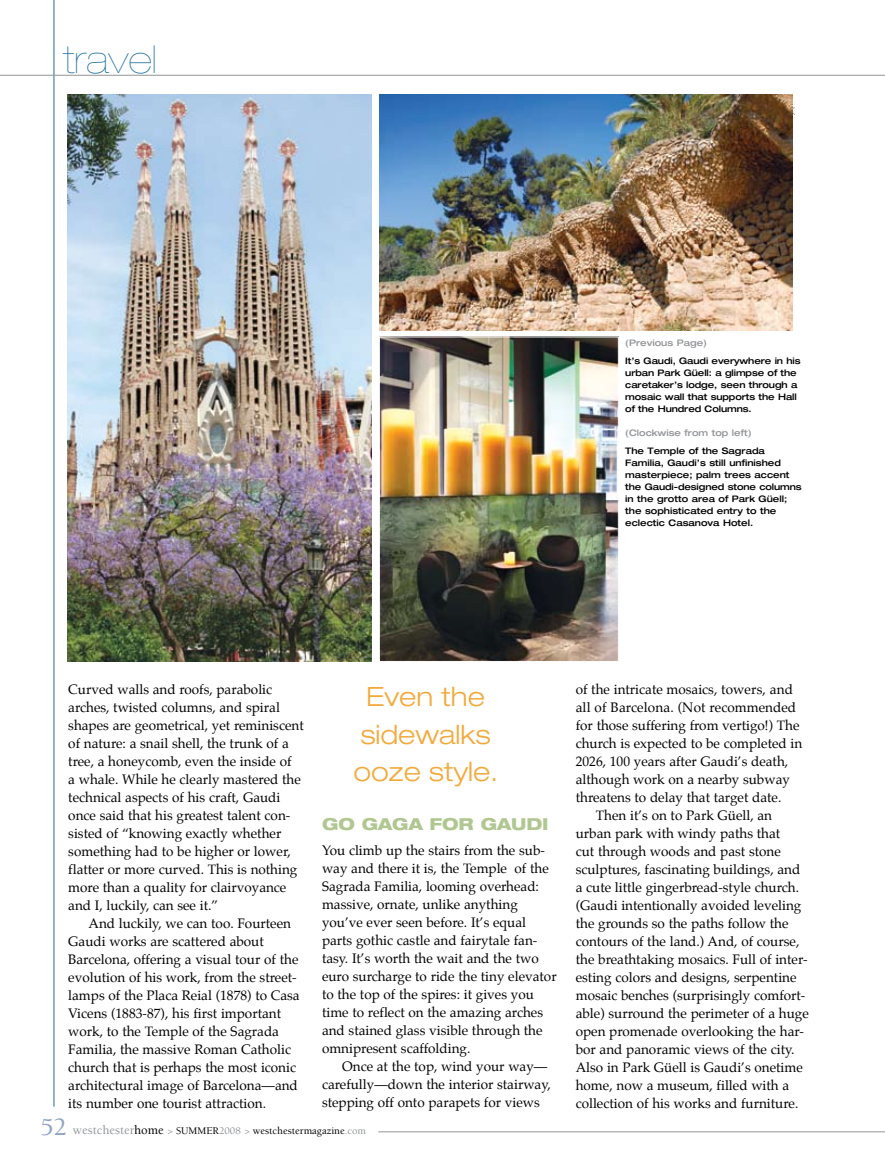
<style>
.page{position:relative;width:885px;height:1175px;background:#fff}
.page>*{position:absolute;margin:0;border:0;box-sizing:border-box;transform-origin:0 0}
.t1{font:200 expanded 38.55px "Helvetica Neue LT Std";color:#1b6c9e}
.t2{font:300 expanded 26.7px/37.5px "Helvetica Neue LT Std";color:#f2aa3d;text-align:center}
.t3{font:500 25.5px "Berkeley";color:#8ea4c4}
.t4{font:800 expanded 16.5px "Helvetica Neue LT Std";letter-spacing:-.005em;color:#b1c791}
.t5{font:13.5px/18px "Palatino";color:#000}
.t6{font:500 10.5px "Berkeley";color:#000}
.t7{font:500 expanded 9px/12px "Helvetica Neue LT Std";letter-spacing:-.01em;color:#000}
.t8{font:500 expanded 9px "Helvetica Neue LT Std";color:#939598}
.s1{font-size:12.75px;color:#939598}
.s2{font-size:12.75px}
.s3{color:#939598}
</style>
<div class="page">
<hr style="left:54px;top:0;width:1px;height:1106px;background:#1b6c9e">
<hr style="left:0;top:75px;width:884px;height:1px;background:#939598">
<hr style="left:378px;top:1131px;width:506px;height:1px;background:#939598">
<img style="left:68px;top:94px;width:303px;height:568px">
<img style="left:381px;top:338px;width:235px;height:322px">
<div style="left:379px;top:336px;width:239px;height:326px;border:1px solid #fff"></div>
<img style="left:379px;top:94px;width:413px;height:236px">
<h1 class="t1" style="left:63px;top:37px;width:95px">travel</h1>
<p class="t8" style="left:625px;top:337px;width:83px">(Previous Page)</p>
<p class="t7" style="left:625px;top:354px;width:177px">It’s Gaudi, Gaudi everywhere in his urban Park Güell: a glimpse of the caretaker’s lodge, seen through a mosaic wall that supports the Hall of the Hundred Columns.</p>
<p class="t8" style="left:625px;top:427px;width:128px">(Clockwise from top left)</p>
<p class="t7" style="left:625px;top:444px;width:178px">The Temple of the Sagrada<br>Familia, Gaudi’s still unfinished masterpiece; palm trees accent the Gaudi-designed stone columns in the grotto area of Park Güell; the sophisticated entry to the eclectic Casanova Hotel.</p>
<p class="t5" style="left:68px;top:680px;width:237px">Curved walls and roofs, parabolic arches, twisted columns, and spiral shapes are geometrical, yet reminiscent of nature: a snail shell, the trunk of a tree, a honeycomb, even the inside of<br>a whale. While he clearly mastered the technical aspects of his craft, Gaudi once said that his greatest talent con&shy;sisted of “knowing exactly whether something had to be higher or lower, flatter or more curved. This is nothing more than a quality for clairvoyance and I, luckily, can see it.”</p>
<p class="t5" style="left:68px;top:914px;width:233px;text-indent:20px">And luckily, we can too. Fourteen Gaudi works are scattered about Barcelona, offering a visual tour of the evolution of his work, from the street&shy;lamps of the Placa Reial (1878) to Casa Vicens (1883-87), his first important work, to the Temple of the Sagrada Familia, the massive Roman Catholic church that is perhaps the most iconic architectural image of Barcelona—and its number one tourist attraction.</p>
<h2 class="t2" style="left:353px;top:677px;width:146px">Even the sidewalks ooze style.</h2>
<p class="t4" style="left:322px;top:813px;width:228px">GO GAGA FOR GAUDI</p>
<p class="t5" style="left:322px;top:841px;width:236px">You climb up the stairs from the sub&shy;way and there it is, the Temple of the Sagrada Familia, looming overhead: massive, ornate, unlike anything you’ve ever seen before. It’s equal parts gothic castle and fairytale fan&shy;tasy. It’s worth the wait and the two euro surcharge to ride the tiny elevator to the top of the spires: it gives you time to reflect on the amazing arches and stained glass visible through the omnipresent scaffolding.</p>
<p class="t5" style="left:322px;top:1057px;width:230px;text-indent:20px">Once at the top, wind your way— carefully—down the interior stairway, stepping off onto parapets for views</p>
<h3 class="t3" style="left:40px;top:1113px;width:28px">52</h3>
<p class="t6" style="left:73px;top:1125px;width:295px"><span class="s1">westchester</span><span class="s2">home</span> <span class="s3">&gt;</span> Summer<span class="s3">2008 &gt;</span> westchestermagazine<span class="s3">.com</span></p>
<p class="t5" style="left:575px;top:680px;width:219px">of the intricate mosaics, towers, and</p>
<p class="t5" style="left:575px;top:698px;width:222px">all of Barcelona. (Not recommended</p>
<p class="t5" style="left:575px;top:716px;width:225px">for those suffering from vertigo!) The</p>
<p class="t5" style="left:575px;top:734px;width:228px">church is expected to be completed in</p>
<p class="t5" style="left:575px;top:752px;width:214px">2026, 100 years after Gaudi’s death,</p>
<p class="t5" style="left:575px;top:770px;width:216px">although work on a nearby subway</p>
<p class="t5" style="left:575px;top:788px;width:207px">threatens to delay that target date.</p>
<p class="t5" style="left:595px;top:806px;width:178px">Then it’s on to Park Güell, an</p>
<p class="t5" style="left:575px;top:824px;width:206px">urban park with windy paths that</p>
<p class="t5" style="left:575px;top:842px;width:206px">cut through woods and past stone</p>
<p class="t5" style="left:575px;top:860px;width:226px">sculptures, fascinating buildings, and</p>
<p class="t5" style="left:575px;top:878px;width:225px">a cute little gingerbread-style church.</p>
<p class="t5" style="left:575px;top:896px;width:227px">(Gaudi intentionally avoided leveling</p>
<p class="t5" style="left:575px;top:914px;width:214px">the grounds so the paths follow the</p>
<p class="t5" style="left:575px;top:932px;width:225px">contours of the land.) And, of course,</p>
<p class="t5" style="left:575px;top:950px;width:233px">the breathtaking mosaics. Full of inter-</p>
<p class="t5" style="left:575px;top:968px;width:222px">esting colors and designs, serpentine</p>
<p class="t5" style="left:575px;top:986px;width:231px">mosaic benches (surprisingly comfort-</p>
<p class="t5" style="left:575px;top:1004px;width:235px">able) surround the perimeter of a huge</p>
<p class="t5" style="left:575px;top:1022px;width:230px">open promenade overlooking the har-</p>
<p class="t5" style="left:575px;top:1040px;width:220px">bor and panoramic views of the city.</p>
<p class="t5" style="left:575px;top:1058px;width:229px">Also in Park Güell is Gaudi’s onetime</p>
<p class="t5" style="left:575px;top:1076px;width:215px">home, now a museum, filled with a</p>
<p class="t5" style="left:575px;top:1094px;width:224px">collection of his works and furniture.</p>
</div>
